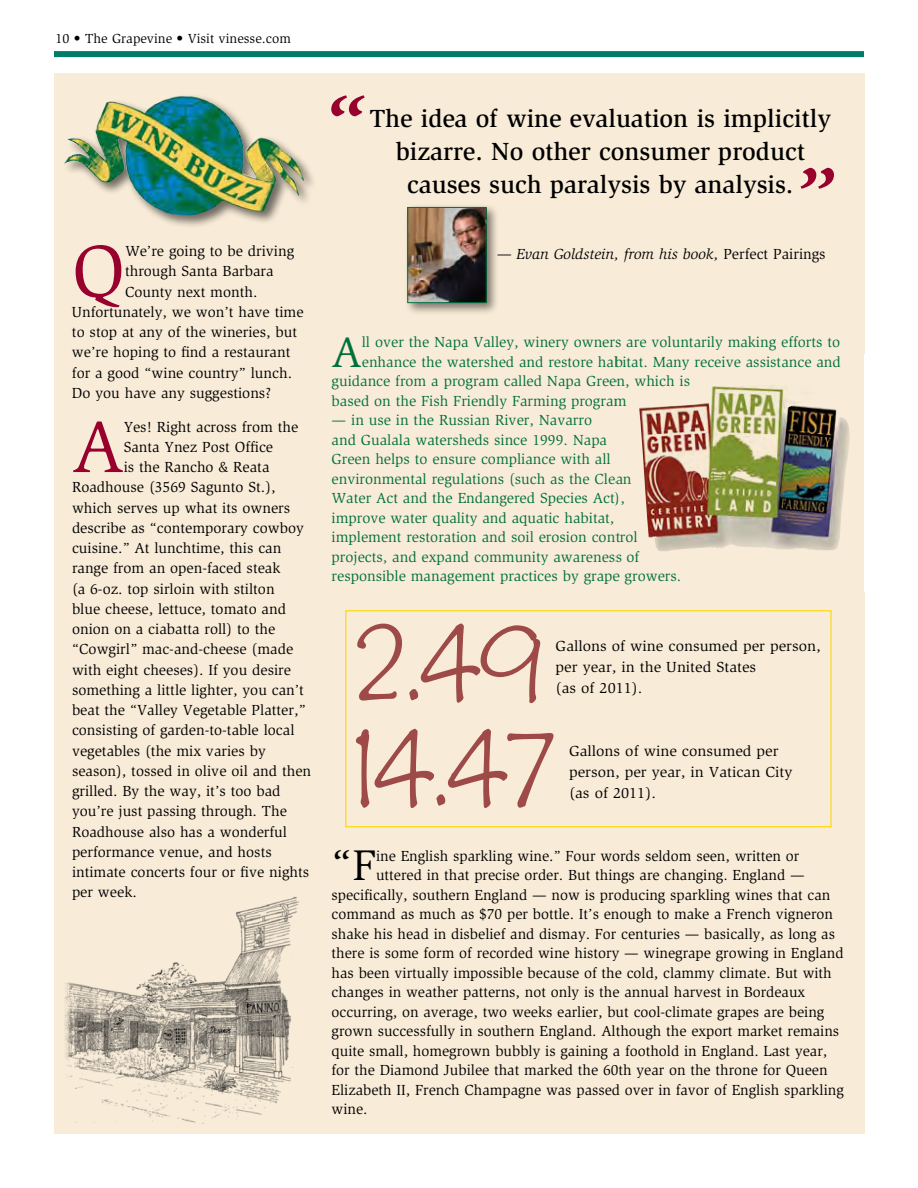
<style>
.page{position:relative;width:918px;height:1188px;background:#fff}
.page>*{position:absolute;margin:0;border:0;box-sizing:border-box;transform-origin:0 0}
.t1{font:111px/105.3px "Zipty Do Std";color:#9d4a48;scale:.93 1}
.t2{font:italic 500 96px "Slimbach Std";color:#98002e}
.t3{font:75.45px "Slimbach Std";color:#98002e}
.t4{font:44.1px "Slimbach Std";color:#000}
.t5{font:44.1px "Slimbach Std";color:#00703c}
.t6{font:500 25.5px/33px "Slimbach Std";color:#000;text-align:center}
.t7{font:15px "Slimbach Std";color:#000}
.t8{font:15px/19.5px "Slimbach Std";color:#00703c}
.t9{font:15px/21px "Slimbach Std";color:#000;scale:1.04 1}
.t10{font:italic 15px "Slimbach Std";color:#000}
.t11{font:13.5px "Slimbach Std";color:#000}
.s1{font-style:normal}
</style>
<div class="page">
<div style="left:54px;top:51px;width:810px;height:6px;background:#007d68"></div>
<div style="left:54px;top:74px;width:810px;height:1060px;background:#f8ebd7"></div>
<div style="left:63px;top:93px;width:254px;height:136px;background:#000;opacity:.55"></div>
<img style="left:95px;top:96px;width:88px;height:56px">
<img style="left:64px;top:896px;width:235px;height:228px">
<div style="left:404px;top:204px;width:95px;height:112px;background:#000;opacity:.5"></div>
<img style="left:409px;top:209px;width:76px;height:92px">
<div style="left:407px;top:207px;width:80px;height:96px;border:1px solid #00703c"></div>
<div style="left:345px;top:610px;width:487px;height:217px;border:1px solid #fbd902"></div>
<img style="left:639px;top:385px;width:211px;height:166px">
<p class="t11" style="left:56px;top:31px;width:237px">10 • The Grapevine • Visit vinesse.com</p>
<h3 class="t3" style="left:72px;top:228px;width:55px">Q</h3>
<p class="t7" style="left:125px;top:242px;width:171px">We’re going to be driving</p>
<p class="t7" style="left:125px;top:263px;width:150px">through Santa Barbara</p>
<p class="t7" style="left:125px;top:283px;width:134px">County next month.</p>
<p class="t7" style="left:72px;top:303px;width:233px">Unfortunately, we won’t have time</p>
<p class="t7" style="left:72px;top:323px;width:227px">to stop at any of the wineries, but</p>
<p class="t7" style="left:72px;top:344px;width:220px">we’re hoping to find a restaurant</p>
<p class="t7" style="left:72px;top:364px;width:222px">for a good “wine country” lunch.</p>
<p class="t7" style="left:72px;top:384px;width:201px">Do you have any suggestions?</p>
<h3 class="t3" style="left:72px;top:404px;width:53px">A</h3>
<p class="t7" style="left:124px;top:418px;width:176px">Yes! Right across from the</p>
<p class="t7" style="left:124px;top:438px;width:151px">Santa Ynez Post Office</p>
<p class="t7" style="left:124px;top:458px;width:147px">is the Rancho &amp; Reata</p>
<p class="t7" style="left:72px;top:479px;width:205px">Roadhouse (3569 Sagunto St.),</p>
<p class="t7" style="left:72px;top:499px;width:220px">which serves up what its owners</p>
<p class="t7" style="left:72px;top:519px;width:233px">describe as “contemporary cowboy</p>
<p class="t7" style="left:72px;top:539px;width:211px">cuisine.” At lunchtime, this can</p>
<p class="t7" style="left:72px;top:560px;width:210px">range from an open-faced steak</p>
<p class="t7" style="left:72px;top:580px;width:204px">(a 6-oz. top sirloin with stilton</p>
<p class="t7" style="left:72px;top:600px;width:216px">blue cheese, lettuce, tomato and</p>
<p class="t7" style="left:72px;top:620px;width:205px">onion on a ciabatta roll) to the</p>
<p class="t7" style="left:72px;top:641px;width:223px">“Cowgirl” mac-and-cheese (made</p>
<p class="t7" style="left:72px;top:661px;width:221px">with eight cheeses). If you desire</p>
<p class="t7" style="left:72px;top:681px;width:234px">something a little lighter, you can’t</p>
<p class="t7" style="left:72px;top:701px;width:235px">beat the “Valley Vegetable Platter,”</p>
<p class="t7" style="left:72px;top:722px;width:224px">consisting of garden-to-table local</p>
<p class="t7" style="left:72px;top:742px;width:195px">vegetables (the mix varies by</p>
<p class="t7" style="left:72px;top:762px;width:241px">season), tossed in olive oil and then</p>
<p class="t7" style="left:72px;top:782px;width:210px">grilled. By the way, it’s too bad</p>
<p class="t7" style="left:72px;top:803px;width:216px">you’re just passing through. The</p>
<p class="t7" style="left:72px;top:823px;width:216px">Roadhouse also has a wonderful</p>
<p class="t7" style="left:72px;top:843px;width:201px">performance venue, and hosts</p>
<p class="t7" style="left:72px;top:863px;width:239px">intimate concerts four or five nights</p>
<p class="t7" style="left:72px;top:884px;width:66px">per week.</p>
<h2 class="t2" style="left:319px;top:73px;width:44px">“</h2>
<h3 class="t6" style="left:370px;top:102px;width:463px">The idea of wine evaluation is implicitly bizarre. No other consumer product causes such paralysis by analysis.</h3>
<h2 class="t2" style="left:791px;top:146px;width:44px">”</h2>
<p class="t10" style="left:497px;top:245px;width:330px">— Evan Goldstein, from his book, <span class="s1">Perfect Pairings</span></p>
<h3 class="t5" style="left:332px;top:327px;width:32px">A</h3>
<p class="t8" style="left:362px;top:333px;width:480px">ll over the Napa Valley, winery owners are voluntarily making efforts to</p>
<p class="t8" style="left:362px;top:352px;width:481px">enhance the watershed and restore habitat. Many receive assistance and</p>
<p class="t8" style="left:332px;top:372px;width:360px">guidance from a program called Napa Green, which is</p>
<p class="t8" style="left:332px;top:391px;width:296px">based on the Fish Friendly Farming program</p>
<p class="t8" style="left:332px;top:411px;width:351px">— in use in the Russian River, Navarro<br>and Gualala watersheds since 1999. Napa<br>Green helps to ensure compliance with all environmental regulations (such as the Clean<br>Water Act and the Endangered Species Act), improve water quality and aquatic habitat, implement restoration and soil erosion control projects, and expand community awareness of responsible management practices by grape growers.</p>
<h1 class="t1" style="left:354px;top:612px;width:217px">2.49<br>14.47</h1>
<p class="t9" style="left:556px;top:635px;width:256px">Gallons of wine consumed per person, per year, in the United States<br>(as of 2011).</p>
<p class="t9" style="left:569px;top:740px;width:216px">Gallons of wine consumed per person, per year, in Vatican City (as of 2011).</p>
<h3 class="t4" style="left:332px;top:840px;width:46px">“F</h3>
<p class="t7" style="left:376px;top:847px;width:425px">ine English sparkling wine.” Four words seldom seen, written or</p>
<p class="t7" style="left:376px;top:867px;width:430px">uttered in that precise order. But things are changing. England —</p>
<p class="t7" style="left:332px;top:886px;width:500px">specifically, southern England — now is producing sparkling wines that can</p>
<p class="t7" style="left:332px;top:906px;width:503px">command as much as $70 per bottle. It’s enough to make a French vigneron</p>
<p class="t7" style="left:332px;top:925px;width:505px">shake his head in disbelief and dismay. For centuries — basically, as long as</p>
<p class="t7" style="left:332px;top:945px;width:514px">there is some form of recorded wine history — winegrape growing in England</p>
<p class="t7" style="left:332px;top:964px;width:502px">has been virtually impossible because of the cold, clammy climate. But with</p>
<p class="t7" style="left:332px;top:984px;width:475px">changes in weather patterns, not only is the annual harvest in Bordeaux</p>
<p class="t7" style="left:332px;top:1003px;width:494px">occurring, on average, two weeks earlier, but cool-climate grapes are being</p>
<p class="t7" style="left:332px;top:1023px;width:509px">grown successfully in southern England. Although the export market remains</p>
<p class="t7" style="left:332px;top:1042px;width:497px">quite small, homegrown bubbly is gaining a foothold in England. Last year,</p>
<p class="t7" style="left:332px;top:1062px;width:497px">for the Diamond Jubilee that marked the 60th year on the throne for Queen</p>
<p class="t7" style="left:332px;top:1081px;width:514px">Elizabeth II, French Champagne was passed over in favor of English sparkling</p>
<p class="t7" style="left:332px;top:1101px;width:38px">wine.</p>
</div>
